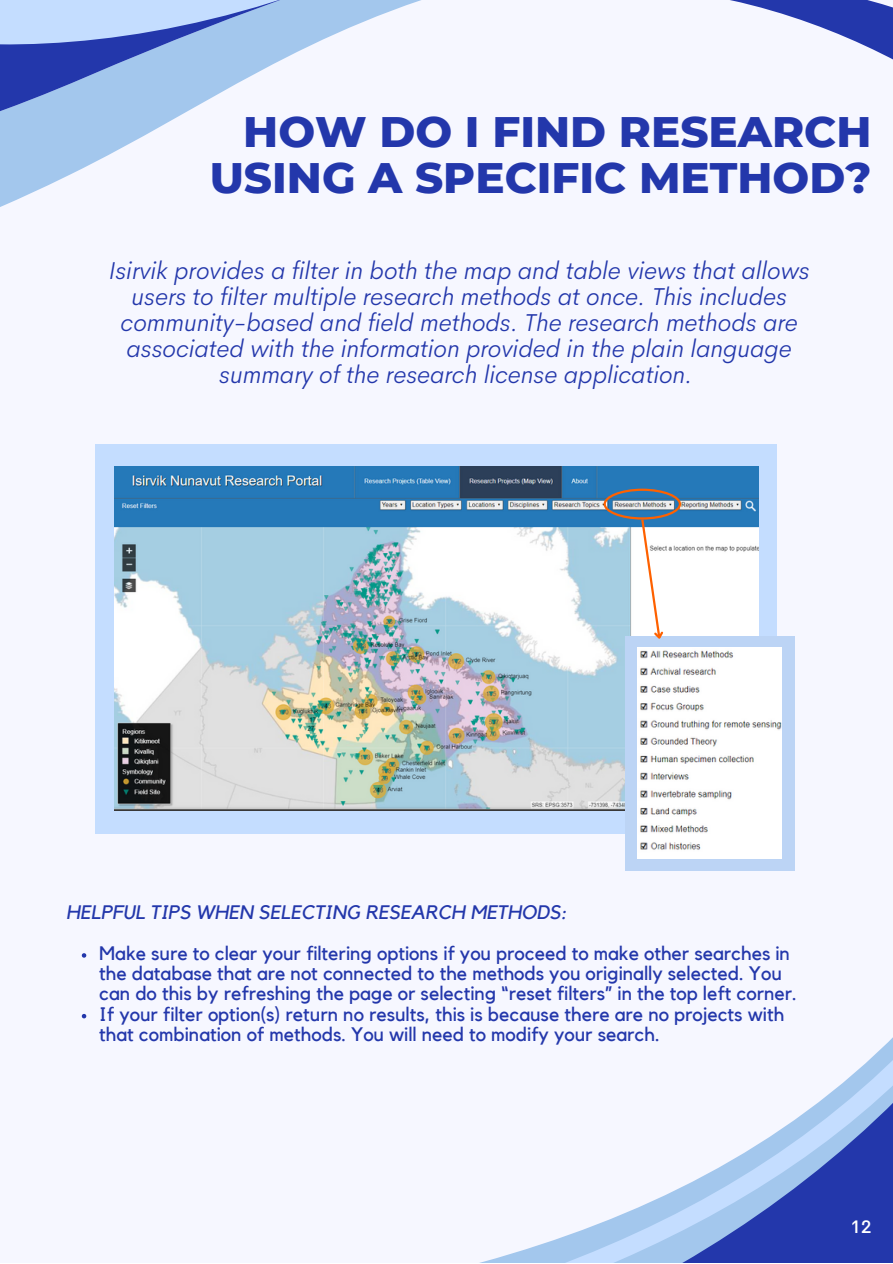
<style>
.page{position:relative;width:893px;height:1264px;background:#fff}
.page>*{position:absolute;margin:0;border:0;box-sizing:border-box;transform-origin:0 0}
.t1{font:800 43.5px/46px "Montserrat";color:#2337ab;text-align:right}
.t2{font:italic 300 24.75px/25.8px "Cerebri Sans";color:#2337ab;text-align:center}
.t3{font:19.5px/20.2px "Kollektif";color:#2337ab}
.t4{font:italic 19.5px "Kollektif";color:#2337ab}
.t5{font:500 18px "Cerebri Sans";color:#fff}
</style>
<div class="page">
<div style="left:0;top:0;width:892px;height:1262px;background:#f6f7ff"></div>
<svg style="left:0;top:0;width:421px;height:207px"></svg>
<svg style="left:730px;top:0;width:162px;height:59px"></svg>
<svg style="left:0;top:0;width:304px;height:174px"></svg>
<svg style="left:81px;top:741px;width:811px;height:521px"></svg>
<div style="left:96px;top:444px;width:681px;height:389px;background:#c4ddff"></div>
<img style="left:114px;top:466px;width:644px;height:344px">
<div style="left:625px;top:635px;width:169px;height:235px;background:#bcd4f5"></div>
<svg style="left:603px;top:488px;width:78px;height:154px;background:#bdccd7"></svg>
<img style="left:638px;top:647px;width:143px;height:211px">
<svg style="left:82px;top:953px;width:4px;height:4px"></svg>
<svg style="left:82px;top:1013px;width:4px;height:5px"></svg>
<p class="t1" style="left:210px;top:108px;width:663px">HOW DO I FIND RESEARCH<br>USING A SPECIFIC METHOD?</p>
<p class="t2" style="left:109px;top:258px;width:702px">Isirvik provides a filter in both the map and table views that allows users to filter multiple research methods at once. This includes community-based and field methods. The research methods are associated with the information provided in the plain language summary of the research license application.</p>
<p class="t4" style="left:66px;top:903px;width:502px">HELPFUL TIPS WHEN SELECTING RESEARCH METHODS:</p>
<p class="t3" style="left:99px;top:943px;width:699px">Make sure to clear your filtering options if you proceed to make other searches in the database that are not connected to the methods you originally selected. You can do this by refreshing the page or selecting “reset filters” in the top left corner.</p>
<p class="t3" style="left:99px;top:1004px;width:686px">If your filter option(s) return no results, this is because there are no projects with that combination of methods. You will need to modify your search.</p>
<p class="t5" style="left:850px;top:1215px;width:22px">12</p>
</div>
